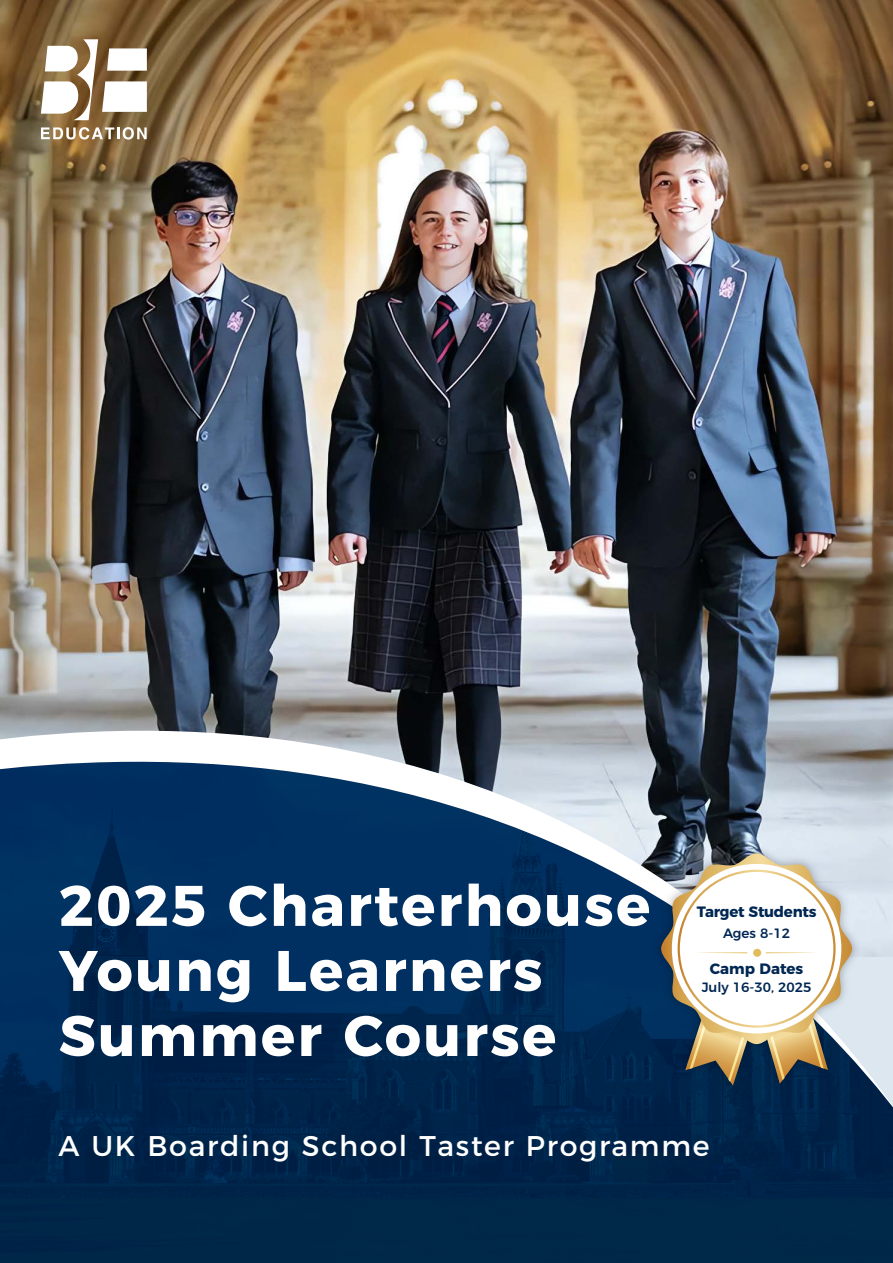
<style>
.page{position:relative;width:893px;height:1263px;background:#fff}
.page>*{position:absolute;margin:0;border:0;box-sizing:border-box;transform-origin:0 0}
.t1{font:700 57px/65.1px "Montserrat";letter-spacing:.04em;color:#fff}
.t2{font:28.5px "Montserrat";letter-spacing:.06em;color:#fff}
.t3{font:700 15px "Montserrat";letter-spacing:-.02em;color:#002753}
.t4{font:700 15px "Montserrat";color:#002753}
.t5{font:500 13.5px "Montserrat";color:#002753}
</style>
<div class="page">
<img style="left:0;top:0;width:893px;height:717px">
<svg style="left:0;top:717px;width:893px;height:45px"></svg>
<img style="left:0;top:762px;width:893px;height:501px">
<img style="left:649px;top:841px;width:215px;height:256px">
<svg style="left:661px;top:853px;width:191px;height:232px"></svg>
<svg style="left:41px;top:39px;width:106px;height:81px"></svg>
<svg style="left:41px;top:127px;width:106px;height:13px"></svg>
<p class="t1" style="left:59px;top:869px;width:593px">2025 Charterhouse<br>Young Learners<br>Summer Course</p>
<p class="t3" style="left:697px;top:899px;width:121px">Target Students</p>
<p class="t5" style="left:723px;top:922px;width:68px">Ages 8-12</p>
<p class="t4" style="left:710px;top:956px;width:95px">Camp Dates</p>
<p class="t5" style="left:702px;top:976px;width:111px">July 16-30, 2025</p>
<p class="t2" style="left:58px;top:1123px;width:653px">A UK Boarding School Taster Programme</p>
</div>
